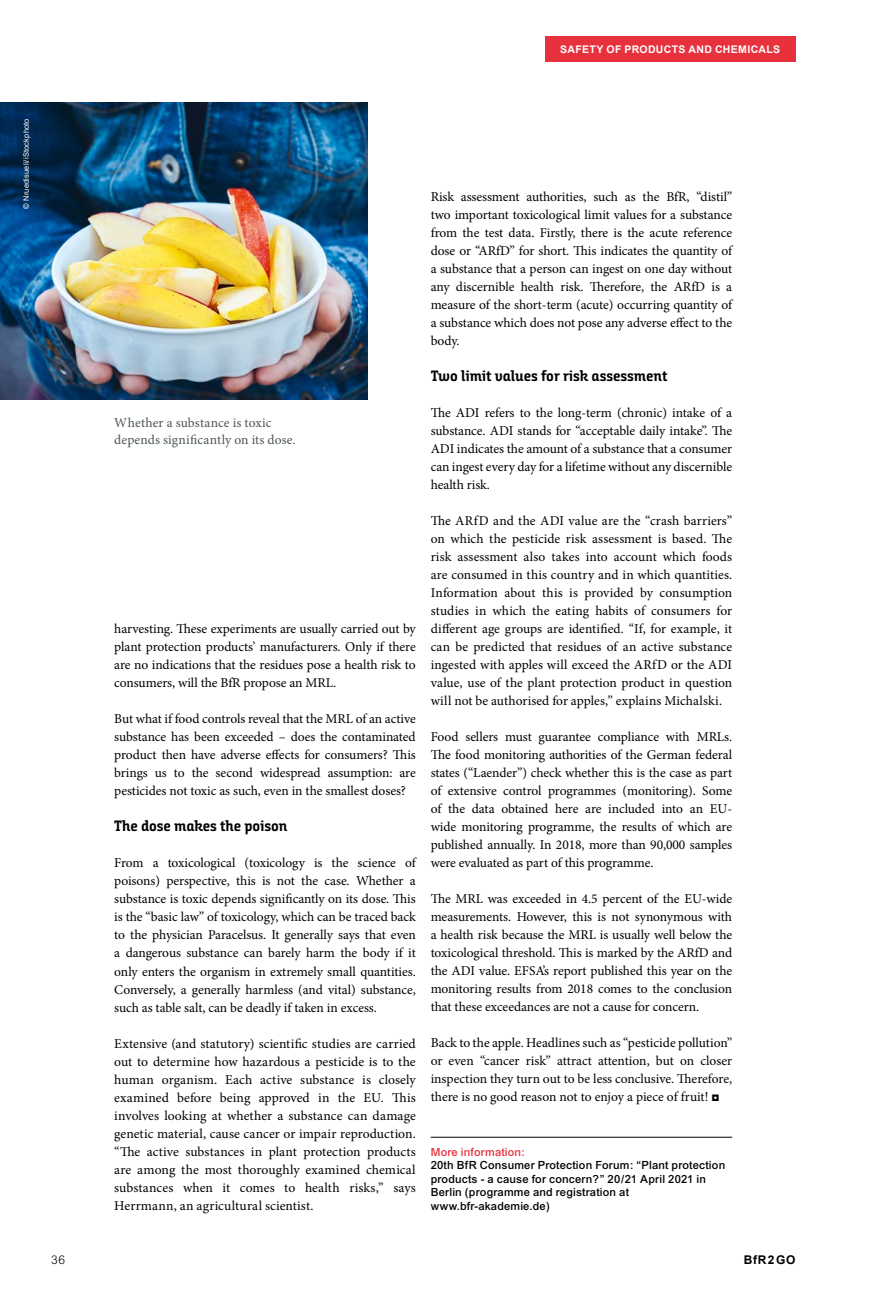
<style>
.page{position:relative;width:872px;height:1306px;background:#fff}
.page>*{position:absolute;margin:0;border:0;box-sizing:border-box;transform-origin:0 0}
.t1{font:15px "Bunday Slab Bold Up";letter-spacing:-.005em;color:#000}
.t2{font:13.5px/18px "Minion Pro";letter-spacing:-.005em;color:#000;text-align:justify}
.t3{font:13.5px/16.5px "Minion Pro";letter-spacing:.01em;color:#4b5559}
.t4{font:700 12px "Arial";color:#000}
.t5{font:300 12px "Arial";color:#000}
.t6{font:500 11.25px/13.5px "Arial";letter-spacing:.015em;color:#000}
.t7{font:500 11.25px "Arial";letter-spacing:.015em;color:#e7313c}
.t8{font:700 10.5px "Arial";letter-spacing:.03em;color:#fff}
.t9{font:7.5px "Arial";letter-spacing:.02em;color:#fff}
.s1{font-family:"Arial";font-weight:900}
</style>
<div class="page">
<img style="left:0;top:102px;width:367px;height:297px">
<hr style="left:431px;top:1136px;width:301px;height:1px;background:#000">
<div style="left:545px;top:37px;width:250px;height:25px;background:#e7313c"></div>
<p class="t8" style="left:560px;top:43px;width:221px">SAFETY OF PRODUCTS AND CHEMICALS</p>
<p class="t9" style="left:21px;top:208px;width:92px;rotate:-90deg">© Nruedisueli/iStockphoto</p>
<p class="t3" style="left:114px;top:414px;width:183px">Whether a substance is toxic depends significantly on its dose.</p>
<p class="t2" style="left:114px;top:620px;width:303px">harvesting. These experiments are usually carried out by plant protection products’ manufacturers. Only if there are no indications that the residues pose a health risk to consumers, will the BfR propose an MRL.</p>
<p class="t2" style="left:114px;top:710px;width:303px">But what if food controls reveal that the MRL of an active substance has been exceeded – does the contaminated product then have adverse effects for consumers? This brings us to the second widespread assumption: are pesticides not toxic as such, even in the smallest doses?</p>
<h2 class="t1" style="left:114px;top:817px;width:175px">The dose makes the poison</h2>
<p class="t2" style="left:114px;top:854px;width:303px">From a toxicological (toxicology is the science of poisons) perspective, this is not the case. Whether a substance is toxic depends significantly on its dose. This is the “basic law” of toxicology, which can be traced back to the physician Paracelsus. It generally says that even a dangerous substance can barely harm the body if it only enters the organism in extremely small quantities.<br>Conversely, a generally harmless (and vital) substance, such as table salt, can be deadly if taken in excess.</p>
<p class="t2" style="left:114px;top:1034px;width:303px">Extensive (and statutory) scientific studies are carried out to determine how hazardous a pesticide is to the human organism. Each active substance is closely examined before being approved in the EU. This involves looking at whether a substance can damage genetic material, cause cancer or impair reproduction. “The active substances in plant protection products are among the most thoroughly examined chemical substances when it comes to health risks,” says Herrmann, an agricultural scientist.</p>
<p class="t2" style="left:431px;top:188px;width:303px">Risk assessment authorities, such as the BfR, “distil” two important toxicological limit values for a substance from the test data. Firstly, there is the acute reference dose or “ARfD” for short. This indicates the quantity of a substance that a person can ingest on one day without any discernible health risk. Therefore, the ARfD is a measure of the short-term (acute) occurring quantity of a substance which does not pose any adverse effect to the body.</p>
<h2 class="t1" style="left:431px;top:367px;width:238px">Two limit values for risk assessment</h2>
<p class="t2" style="left:431px;top:404px;width:303px">The ADI refers to the long-term (chronic) intake of a substance. ADI stands for “acceptable daily intake”. The ADI indicates the amount of a substance that a consumer can ingest every day for a lifetime without any discernible health risk.</p>
<p class="t2" style="left:431px;top:512px;width:303px">The ARfD and the ADI value are the “crash barriers” on which the pesticide risk assessment is based. The risk assessment also takes into account which foods are consumed in this country and in which quantities.<br>Information about this is provided by consumption studies in which the eating habits of consumers for different age groups are identified. “If, for example, it can be predicted that residues of an active substance ingested with apples will exceed the ARfD or the ADI value, use of the plant protection product in question will not be authorised for apples,” explains Michalski.</p>
<p class="t2" style="left:431px;top:728px;width:303px">Food sellers must guarantee compliance with MRLs.<br>The food monitoring authorities of the German federal states (“Laender”) check whether this is the case as part of extensive control programmes (monitoring). Some of the data obtained here are included into an EU&shy;wide monitoring programme, the results of which are published annually. In 2018, more than 90,000 samples were evaluated as part of this programme.</p>
<p class="t2" style="left:431px;top:890px;width:303px">The MRL was exceeded in 4.5 percent of the EU-wide measurements. However, this is not synonymous with a health risk because the MRL is usually well below the toxicological threshold. This is marked by the ARfD and the ADI value. EFSA’s report published this year on the monitoring results from 2018 comes to the conclusion that these exceedances are not a cause for concern.</p>
<p class="t2" style="left:431px;top:1034px;width:303px">Back to the apple. Headlines such as “pesticide pollution” or even “cancer risk” attract attention, but on closer inspection they turn out to be less conclusive. Therefore, there is no good reason not to enjoy a piece of fruit! <span class="s1">◘</span></p>
<h2 class="t7" style="left:431px;top:1144px;width:96px">More information:</h2>
<p class="t6" style="left:431px;top:1158px;width:296px">20th BfR Consumer Protection Forum: “Plant protection products - a cause for concern?” 20/21 April 2021 in Berlin (programme and registration at www.bfr-akademie.de)</p>
<p class="t5" style="left:51px;top:1252px;width:15px">36</p>
<p class="t4" style="left:744px;top:1251px;width:53px">BfR 2 GO</p>
</div>
